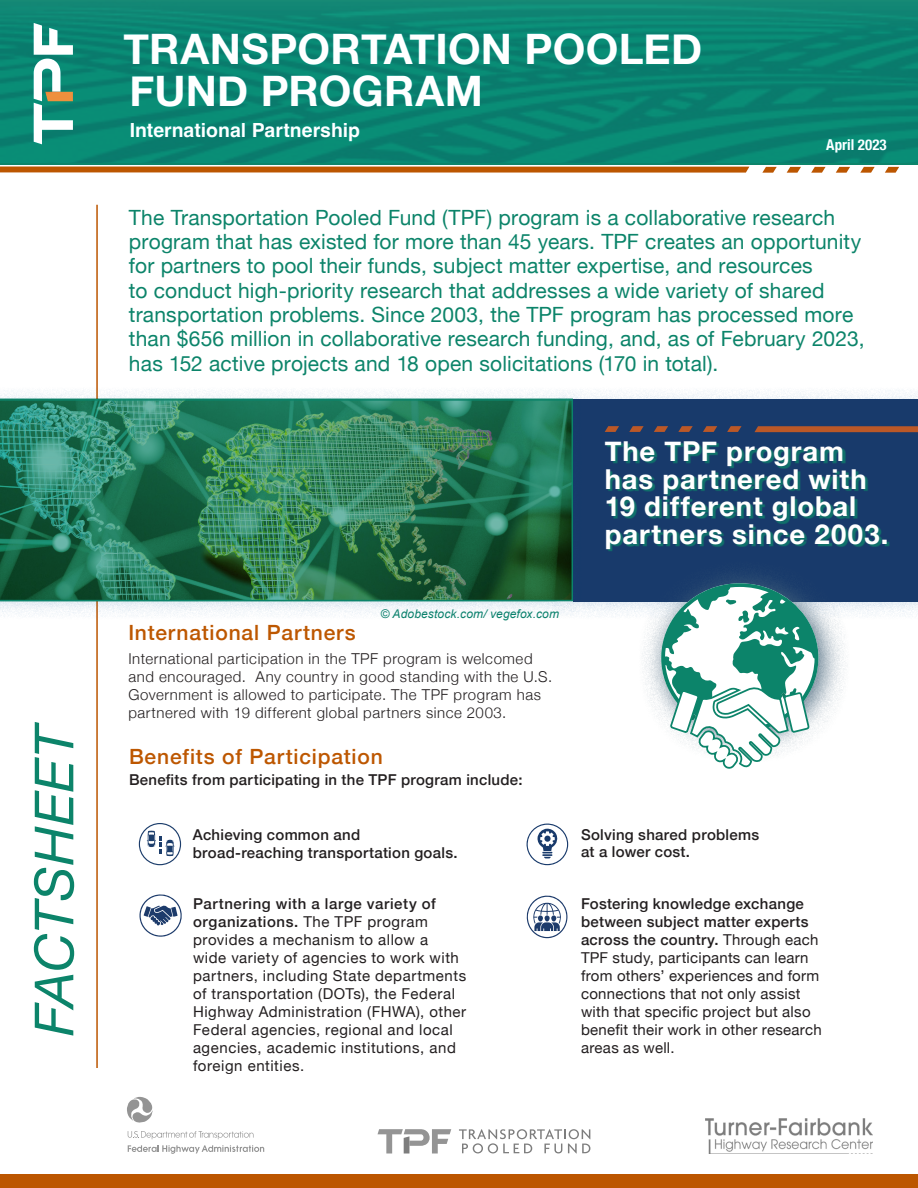
<style>
.page{position:relative;width:918px;height:1188px;background:#fff}
.page>*{position:absolute;margin:0;border:0;box-sizing:border-box;transform-origin:0 0}
.t1{font:italic 54px "Helvetica Neue";color:#0c846a}
.t2{font:700 42px/42px "Helvetica Neue";letter-spacing:.005em;color:#fff}
.t3{font:700 27.45px/27.5px "Helvetica Neue";letter-spacing:.035em;color:#fff}
.t4{font:21px/24.3px "Helvetica Neue";letter-spacing:.01em;color:#0c846a}
.t5{font:500 21px "Helvetica Neue";letter-spacing:.04em;color:#bd5700}
.t6{font:700 19.5px "Helvetica";color:#fff}
.t7{font:15px/18px "Helvetica Neue";letter-spacing:.03em;color:#231f20}
.t8{font:300 15px/18px "Helvetica Neue";letter-spacing:.035em;color:#231f20}
.t9{font:500 15px/18px "Helvetica Neue";letter-spacing:.02em;color:#231f20}
.t10{font:700 condensed 15px "Helvetica Neue";color:#fff}
.t11{font:italic 12px "Arial";letter-spacing:.015em;color:#0a826b}
.s1{font-weight:500}
</style>
<div class="page">
<div style="left:0;top:1175px;width:918px;height:13px;background:#bc5600"></div>
<hr style="left:96px;top:205px;width:2px;height:863px;background:#bc5600">
<svg style="left:0;top:167px;width:749px;height:6px;background:#c16415"></svg>
<svg style="left:762px;top:167px;width:15px;height:6px"></svg>
<svg style="left:787px;top:167px;width:14px;height:6px"></svg>
<svg style="left:811px;top:167px;width:15px;height:6px"></svg>
<svg style="left:836px;top:167px;width:14px;height:6px"></svg>
<svg style="left:860px;top:167px;width:15px;height:6px"></svg>
<svg style="left:885px;top:167px;width:14px;height:6px"></svg>
<svg style="left:128px;top:1131px;width:126px;height:8px"></svg>
<svg style="left:127px;top:1096px;width:26px;height:27px"></svg>
<svg style="left:128px;top:1145px;width:136px;height:9px"></svg>
<svg style="left:459px;top:1129px;width:131px;height:24px"></svg>
<svg style="left:378px;top:1129px;width:73px;height:25px"></svg>
<img style="left:705px;top:1118px;width:167px;height:36px">
<div style="left:551px;top:386px;width:367px;height:234px;background:#175d9e;opacity:.18"></div>
<div style="left:573px;top:399px;width:345px;height:202px;background:#183a6b"></div>
<div style="left:606px;top:443px;width:284px;height:109px;background:#0c846a;opacity:.75"></div>
<svg style="left:754px;top:426px;width:164px;height:6px"></svg>
<svg style="left:727px;top:426px;width:15px;height:6px"></svg>
<svg style="left:703px;top:426px;width:14px;height:6px"></svg>
<svg style="left:678px;top:426px;width:15px;height:6px"></svg>
<svg style="left:654px;top:426px;width:14px;height:6px"></svg>
<svg style="left:629px;top:426px;width:15px;height:6px"></svg>
<svg style="left:605px;top:426px;width:14px;height:6px"></svg>
<svg style="left:638px;top:574px;width:212px;height:155px"></svg>
<svg style="left:661px;top:583px;width:157px;height:186px"></svg>
<svg style="left:526px;top:895px;width:41px;height:43px"></svg>
<img style="left:0;top:0;width:918px;height:163px">
<div style="left:0;top:386px;width:583px;height:234px;background:#175d9e;opacity:.18"></div>
<img style="left:0;top:397px;width:574px;height:205px">
<svg style="left:140px;top:894px;width:42px;height:43px"></svg>
<svg style="left:526px;top:823px;width:42px;height:42px"></svg>
<svg style="left:139px;top:823px;width:42px;height:42px"></svg>
<p class="t1" style="left:15px;top:1036px;width:316px;rotate:-90deg">FACTSHEET</p>
<p class="t2" style="left:123px;top:29px;width:580px">TRANSPORTATION POOLED<br>FUND PROGRAM</p>
<p class="t6" style="left:130px;top:118px;width:232px">International Partnership</p>
<p class="t10" style="left:826px;top:132px;width:62px">April 2023</p>
<p class="t4" style="left:129px;top:207px;width:737px">The Transportation Pooled Fund (TPF) program is a collaborative research program that has existed for more than 45 years. TPF creates an opportunity for partners to pool their funds, subject matter expertise, and resources<br>to conduct high-priority research that addresses a wide variety of shared transportation problems. Since 2003, the TPF program has processed more than $656 million in collaborative research funding, and, as of February 2023, has 152 active projects and 18 open solicitations (170 in total).</p>
<p class="t11" style="left:380px;top:606px;width:180px">© Adobestock.com/ vegefox.com</p>
<h1 class="t5" style="left:128px;top:616px;width:229px">International Partners</h1>
<p class="t8" style="left:128px;top:649px;width:425px">International participation in the TPF program is welcomed and encouraged. Any country in good standing with the U.S.<br>Government is allowed to participate. The TPF program has partnered with 19 different global partners since 2003.</p>
<h1 class="t5" style="left:129px;top:739px;width:255px">Benefits of Participation</h1>
<p class="t9" style="left:129px;top:769px;width:395px">Benefits from participating in the TPF program include:</p>
<p class="t3" style="left:605px;top:439px;width:285px">The TPF program has partnered with<br>19 different global partners since 2003.</p>
<p class="t9" style="left:193px;top:824px;width:266px">Achieving common and broad-reaching transportation goals.</p>
<p class="t9" style="left:581px;top:825px;width:180px;line-height:16.5px">Solving shared problems at a lower cost.</p>
<p class="t7" style="left:193px;top:895px;width:275px"><span class="s1">Partnering with a large variety of organizations.</span> The TPF program provides a mechanism to allow a<br>wide variety of agencies to work with partners, including State departments of transportation (DOTs), the Federal Highway Administration (FHWA), other Federal agencies, regional and local agencies, academic institutions, and foreign entities.</p>
<p class="t7" style="left:581px;top:895px;width:242px"><span class="s1">Fostering knowledge exchange between subject matter experts across the country.</span> Through each<br>TPF study, participants can learn from others’ experiences and form connections that not only assist with that specific project but also benefit their work in other research areas as well.</p>
</div>
